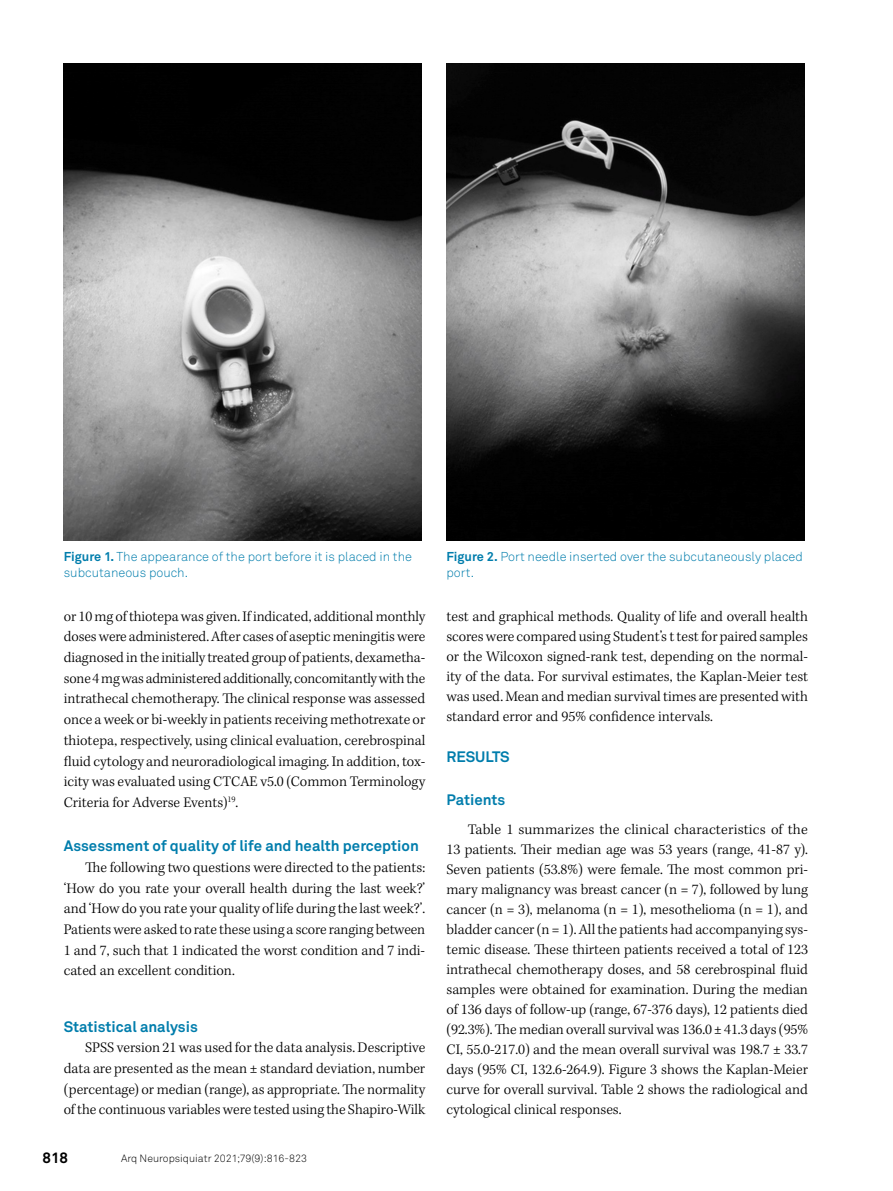
<style>
.page{position:relative;width:893px;height:1191px;background:#fff}
.page>*{position:absolute;margin:0;border:0;box-sizing:border-box;transform-origin:0 0}
.t1{font:300 15px/20px "Kepler Std";color:#000;text-align:justify}
.t2{font:700 15px "Akkurat Pro";color:#007dac}
.t3{font:700 15px "Akkurat Pro";color:#000}
.t4{font:12.75px/15.3px "Akkurat Light Pro";color:#007dac}
.t5{font:10.5px "Akkurat Light Pro";color:#000}
.s1{font-family:"Akkurat Pro";font-weight:700}
</style>
<div class="page">
<img style="left:64px;top:64px;width:357px;height:476px">
<img style="left:446px;top:64px;width:358px;height:476px">
<p class="t4" style="left:64px;top:549px;width:350px"><span class="s1">Figure 1.</span> The appearance of the port before it is placed in the subcutaneous pouch.</p>
<p class="t1" style="left:64px;top:606px;width:363px;line-height:20.7px">or 10 mg of thiotepa was given. If indicated, additional monthly doses were administered. After cases of aseptic meningitis were diagnosed in the initially treated group of patients, dexametha&shy;sone 4 mg was administered additionally, concomitantly with the intrathecal chemotherapy. The clinical response was assessed once a week or bi-weekly in patients receiving methotrexate or thiotepa, respectively, using clinical evaluation, cerebrospinal fluid cytology and neuroradiological imaging. In addition, tox&shy;icity was evaluated using CTCAE v5.0 (Common Terminology Criteria for Adverse Events)<sup>19</sup>.</p>
<p class="t2" style="left:64px;top:836px;width:357px">Assessment of quality of life and health perception</p>
<p class="t1" style="left:64px;top:857px;width:363px;line-height:20.7px;text-indent:21px">The following two questions were directed to the patients: ‘How do you rate your overall health during the last week?’ and ‘How do you rate your quality of life during the last week?’.<br>Patients were asked to rate these using a score ranging between 1 and 7, such that 1 indicated the worst condition and 7 indi&shy;cated an excellent condition.</p>
<p class="t2" style="left:64px;top:1017px;width:136px">Statistical analysis</p>
<p class="t1" style="left:64px;top:1037px;width:363px;line-height:20.7px;text-indent:21px">SPSS version 21 was used for the data analysis. Descriptive data are presented as the mean ± standard deviation, number (percentage) or median (range), as appropriate. The normality of the continuous variables were tested using the Shapiro-Wilk</p>
<p class="t3" style="left:43px;top:1148px;width:27px">818</p>
<p class="t5" style="left:121px;top:1151px;width:187px">Arq Neuropsiquiatr 2021;79(9):816-823</p>
<p class="t4" style="left:446px;top:549px;width:358px"><span class="s1">Figure 2.</span> Port needle inserted over the subcutaneously placed port.</p>
<p class="t1" style="left:446px;top:606px;width:363px">test and graphical methods. Quality of life and overall health scores were compared using Student’s t test for paired samples or the Wilcoxon signed-rank test, depending on the normal&shy;ity of the data. For survival estimates, the Kaplan-Meier test was used. Mean and median survival times are presented with standard error and 95% confidence intervals.</p>
<p class="t2" style="left:446px;top:747px;width:65px">RESULTS</p>
<p class="t2" style="left:446px;top:790px;width:60px">Patients</p>
<p class="t1" style="left:446px;top:819px;width:363px;text-indent:21px">Table 1 summarizes the clinical characteristics of the 13 patients. Their median age was 53 years (range, 41-87 y).<br>Seven patients (53.8%) were female. The most common pri&shy;mary malignancy was breast cancer (n = 7), followed by lung cancer (n = 3), melanoma (n = 1), mesothelioma (n = 1), and bladder cancer (n = 1). All the patients had accompanying sys&shy;temic disease. These thirteen patients received a total of 123 intrathecal chemotherapy doses, and 58 cerebrospinal fluid samples were obtained for examination. During the median of 136 days of follow-up (range, 67-376 days), 12 patients died (92.3%). The median overall survival was 136.0 ± 41.3 days (95% CI, 55.0-217.0) and the mean overall survival was 198.7 ± 33.7 days (95% CI, 132.6-264.9). Figure 3 shows the Kaplan-Meier curve for overall survival. Table 2 shows the radiological and cytological clinical responses.</p>
</div>
